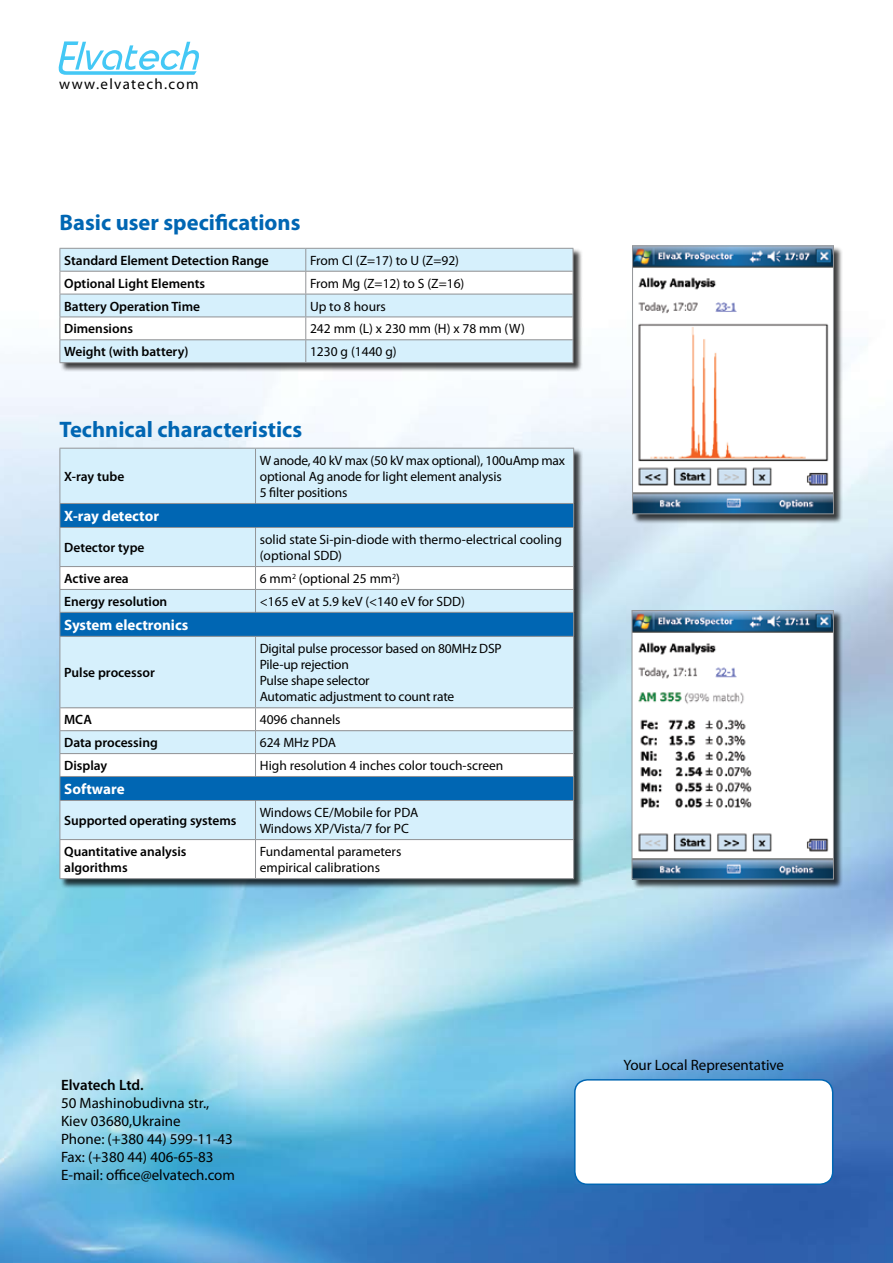
<style>
.page{position:relative;width:893px;height:1263px;background:#fff}
.page>*{position:absolute;margin:0;border:0;box-sizing:border-box;transform-origin:0 0}
.t1{font:700 22.5px "Myriad Pro";color:#0066b3}
.t2{font:15px/18px "Myriad Pro";color:#000}
.t3{font:700 15px "Myriad Pro";color:#fff}
.t4{font:15px "Myriad Pro";letter-spacing:.09em;color:#000}
.t5{font:600 15px "Myriad Pro";letter-spacing:-.005em;color:#000}
.t6{font:13.5px/16.2px "Myriad Pro";color:#000}
.t7{font:600 13.5px/16.2px "Myriad Pro";color:#000}
</style>
<div class="page">
<img style="left:0;top:66px;width:893px;height:1197px">
<div style="left:60px;top:248px;width:547px;height:159px;background:#000;opacity:.75"></div>
<hr style="left:60px;top:248px;width:246px;height:1px;background:#939598">
<hr style="left:306px;top:248px;width:267px;height:1px;background:#939598">
<svg style="left:60px;top:249px;width:514px;height:113px"></svg>
<hr style="left:60px;top:362px;width:246px;height:1px;background:#939598">
<hr style="left:306px;top:362px;width:267px;height:1px;background:#939598">
<div style="left:60px;top:448px;width:547px;height:500px;background:#000;opacity:.75"></div>
<div style="left:61px;top:449px;width:512px;height:117px;background:#d6f0fc"></div>
<div style="left:60px;top:503px;width:514px;height:24px;background:#0066b3"></div>
<svg style="left:61px;top:567px;width:512px;height:311px"></svg>
<svg style="left:61px;top:613px;width:512px;height:187px;fill:#d6f0fc"></svg>
<hr style="left:60px;top:448px;width:195px;height:1px;background:#939598">
<hr style="left:60px;top:449px;width:1px;height:54px;background:#939598">
<hr style="left:255px;top:448px;width:319px;height:1px;background:#939598">
<hr style="left:255px;top:449px;width:1px;height:54px;background:#939598">
<hr style="left:573px;top:449px;width:1px;height:54px;background:#939598">
<hr style="left:60px;top:503px;width:195px;height:1px;background:#939598">
<svg style="left:60px;top:504px;width:1px;height:23px"></svg>
<hr style="left:255px;top:503px;width:319px;height:1px;background:#939598">
<svg style="left:573px;top:504px;width:1px;height:23px"></svg>
<hr style="left:60px;top:527px;width:195px;height:1px;background:#939598">
<hr style="left:60px;top:528px;width:1px;height:38px;background:#939598">
<hr style="left:255px;top:527px;width:319px;height:1px;background:#939598">
<hr style="left:255px;top:528px;width:1px;height:38px;background:#939598">
<hr style="left:573px;top:528px;width:1px;height:38px;background:#939598">
<hr style="left:60px;top:566px;width:195px;height:1px;background:#939598">
<hr style="left:255px;top:566px;width:319px;height:1px;background:#939598">
<hr style="left:60px;top:589px;width:195px;height:1px;background:#939598">
<hr style="left:255px;top:589px;width:319px;height:1px;background:#939598">
<svg style="left:255px;top:567px;width:1px;height:45px"></svg>
<hr style="left:60px;top:612px;width:195px;height:1px;background:#939598">
<svg style="left:60px;top:567px;width:1px;height:69px"></svg>
<hr style="left:255px;top:612px;width:319px;height:1px;background:#939598">
<svg style="left:573px;top:567px;width:1px;height:69px"></svg>
<hr style="left:60px;top:636px;width:195px;height:1px;background:#939598">
<hr style="left:60px;top:637px;width:1px;height:70px;background:#939598">
<hr style="left:255px;top:636px;width:319px;height:1px;background:#939598">
<hr style="left:255px;top:637px;width:1px;height:70px;background:#939598">
<hr style="left:573px;top:637px;width:1px;height:70px;background:#939598">
<hr style="left:60px;top:707px;width:195px;height:1px;background:#939598">
<hr style="left:255px;top:707px;width:319px;height:1px;background:#939598">
<hr style="left:60px;top:730px;width:195px;height:1px;background:#939598">
<hr style="left:255px;top:730px;width:319px;height:1px;background:#939598">
<hr style="left:60px;top:753px;width:195px;height:1px;background:#939598">
<hr style="left:255px;top:753px;width:319px;height:1px;background:#939598">
<svg style="left:255px;top:708px;width:1px;height:68px"></svg>
<hr style="left:60px;top:776px;width:195px;height:1px;background:#939598">
<svg style="left:60px;top:708px;width:1px;height:92px"></svg>
<hr style="left:255px;top:776px;width:319px;height:1px;background:#939598">
<svg style="left:573px;top:708px;width:1px;height:92px"></svg>
<hr style="left:60px;top:800px;width:195px;height:1px;background:#939598">
<hr style="left:60px;top:801px;width:1px;height:38px;background:#939598">
<hr style="left:255px;top:800px;width:319px;height:1px;background:#939598">
<hr style="left:255px;top:801px;width:1px;height:38px;background:#939598">
<hr style="left:573px;top:801px;width:1px;height:38px;background:#939598">
<hr style="left:60px;top:839px;width:195px;height:1px;background:#939598">
<hr style="left:60px;top:840px;width:1px;height:38px;background:#939598">
<hr style="left:255px;top:839px;width:319px;height:1px;background:#939598">
<hr style="left:255px;top:840px;width:1px;height:38px;background:#939598">
<hr style="left:573px;top:840px;width:1px;height:38px;background:#939598">
<hr style="left:60px;top:878px;width:195px;height:1px;background:#939598">
<hr style="left:255px;top:878px;width:319px;height:1px;background:#939598">
<svg style="left:59px;top:41px;width:140px;height:34px"></svg>
<div style="left:633px;top:246px;width:217px;height:284px;background:#000;opacity:.75"></div>
<img style="left:634px;top:248px;width:198px;height:264px">
<div style="left:632px;top:246px;width:202px;height:268px;border:1px solid #939598"></div>
<div style="left:632px;top:610px;width:218px;height:285px;background:#000;opacity:.75"></div>
<img style="left:634px;top:612px;width:198px;height:265px">
<div style="left:632px;top:610px;width:202px;height:269px;border:1px solid #939598"></div>
<div style="left:575px;top:1080px;width:258px;height:104px;background:#fff;border-radius:13px"></div>
<div style="left:574px;top:1079px;width:259px;height:106px;border:2px solid #0066b3;border-radius:13px"></div>
<p class="t4" style="left:59px;top:75px;width:141px">www.elvatech.com</p>
<h1 class="t1" style="left:60px;top:207px;width:243px">Basic user specifications</h1>
<p class="t7" style="left:64px;top:252px;width:206px">Standard Element Detection Range</p>
<p class="t6" style="left:310px;top:252px;width:151px">From Cl (Z=17) to U (Z=92)</p>
<p class="t7" style="left:64px;top:275px;width:142px">Optional Light Elements</p>
<p class="t6" style="left:310px;top:275px;width:156px">From Mg (Z=12) to S (Z=16)</p>
<p class="t7" style="left:64px;top:298px;width:137px">Battery Operation Time</p>
<p class="t6" style="left:310px;top:298px;width:77px">Up to 8 hours</p>
<p class="t7" style="left:64px;top:320px;width:70px">Dimensions</p>
<p class="t6" style="left:310px;top:321px;width:217px">242 mm (L) x 230 mm (H) x 78 mm (W)</p>
<p class="t7" style="left:64px;top:343px;width:126px">Weight (with battery)</p>
<p class="t6" style="left:310px;top:343px;width:88px">1230 g (1440 g)</p>
<h1 class="t1" style="left:60px;top:415px;width:244px">Technical characteristics</h1>
<p class="t7" style="left:64px;top:468px;width:62px">X-ray tube</p>
<p class="t6" style="left:260px;top:452px;width:307px">W anode, 40 kV max (50 kV max optional), 100uAmp max optional Ag anode for light element analysis<br>5 filter positions</p>
<p class="t3" style="left:64px;top:506px;width:96px">X-ray detector</p>
<p class="t7" style="left:64px;top:539px;width:82px">Detector type</p>
<p class="t6" style="left:260px;top:531px;width:304px">solid state Si-pin-diode with thermo-electrical cooling (optional SDD)</p>
<p class="t7" style="left:64px;top:570px;width:66px">Active area</p>
<p class="t6" style="left:260px;top:570px;width:142px">6 mm<sup>2</sup> (optional 25 mm<sup>2</sup>)</p>
<p class="t7" style="left:64px;top:593px;width:105px">Energy resolution</p>
<p class="t6" style="left:260px;top:593px;width:207px">&lt;165 eV at 5.9 keV (&lt;140 eV for SDD)</p>
<p class="t3" style="left:64px;top:615px;width:126px">System electronics</p>
<p class="t7" style="left:64px;top:664px;width:92px">Pulse processor</p>
<p class="t6" style="left:260px;top:640px;width:243px">Digital pulse processor based on 80MHz DSP<br>Pile-up rejection<br>Pulse shape selector<br>Automatic adjustment to count rate</p>
<p class="t7" style="left:64px;top:711px;width:29px">MCA</p>
<p class="t6" style="left:260px;top:711px;width:82px">4096 channels</p>
<p class="t7" style="left:64px;top:734px;width:95px">Data processing</p>
<p class="t6" style="left:260px;top:734px;width:78px">624 MHz PDA</p>
<p class="t7" style="left:64px;top:757px;width:45px">Display</p>
<p class="t6" style="left:260px;top:757px;width:245px">High resolution 4 inches color touch-screen</p>
<p class="t3" style="left:64px;top:779px;width:62px">Software</p>
<p class="t7" style="left:64px;top:812px;width:174px">Supported operating systems</p>
<p class="t6" style="left:260px;top:804px;width:160px">Windows CE/Mobile for PDA<br>Windows XP/Vista/7 for PC</p>
<p class="t7" style="left:64px;top:843px;width:124px">Quantitative analysis algorithms</p>
<p class="t6" style="left:260px;top:843px;width:143px">Fundamental parameters empirical calibrations</p>
<p class="t5" style="left:61px;top:1075px;width:84px">Elvatech Ltd.</p>
<p class="t2" style="left:61px;top:1093px;width:176px">50 Mashinobudivna str.,<br>Kiev 03680,Ukraine<br>Phone: (+380 44) 599-11-43<br>Fax: (+380 44) 406-65-83<br>E-mail: office@elvatech.com</p>
<p class="t2" style="left:623px;top:1056px;width:162px">Your Local Representative</p>
</div>
